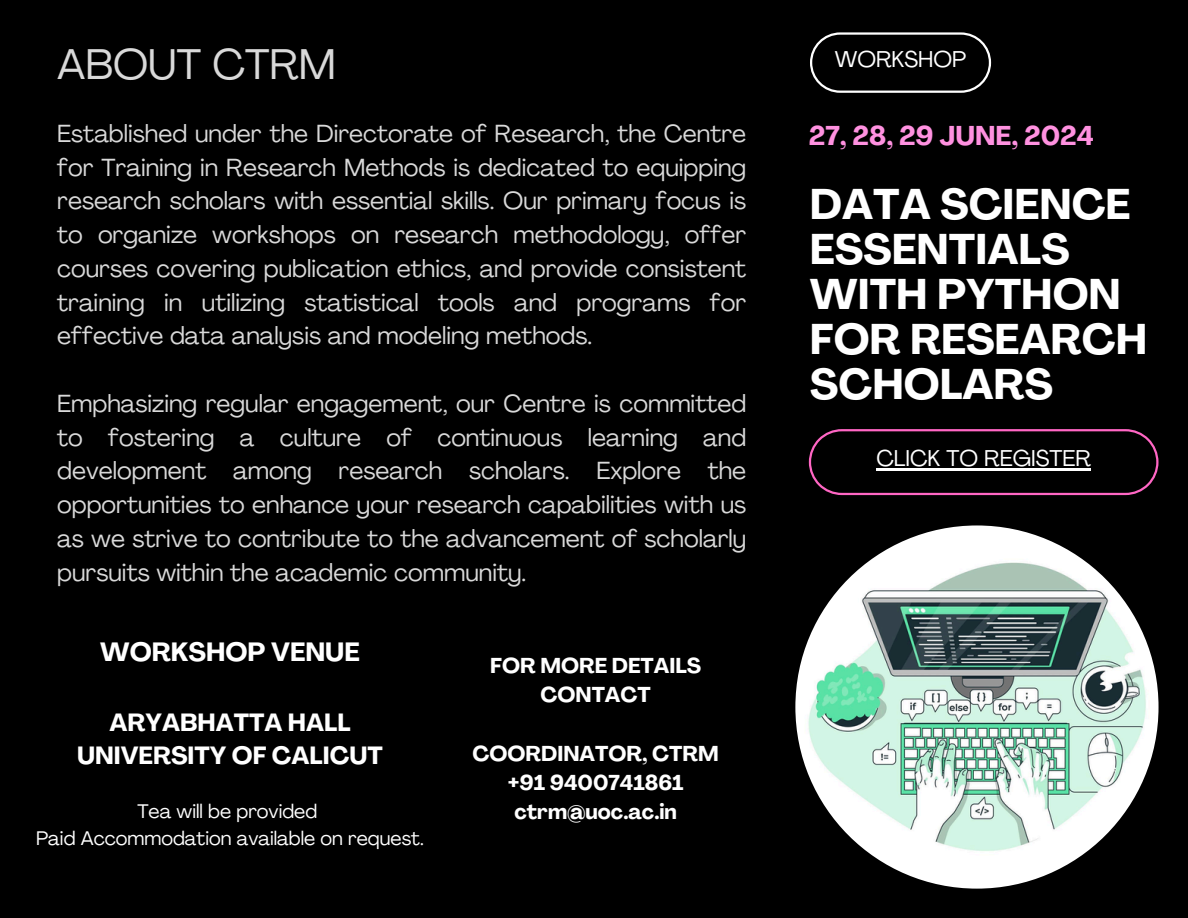
<style>
.page{position:relative;width:1188px;height:918px;background:#000}
.page>*{position:absolute;margin:0;border:0;box-sizing:border-box;transform-origin:0 0}
.t1{font:700 42.3px/45px "Agrandir";color:#fff}
.t2{font:42.3px "Agrandir";color:#d9d9d9}
.t3{font:700 26.85px "Agrandir";color:#ff91e0}
.t4{font:700 26.1px "Agrandir";color:#fff}
.t5{font:700 24.6px/33.8px "Agrandir";color:#fff;text-align:center}
.t6{font:24.45px/33.8px "Agrandir";color:#d9d9d9;text-align:justify}
.t7{font:22.5px "Agrandir";color:#fff}
.t8{font:700 21.3px/29.2px "Agrandir";color:#fff;text-align:center}
.t9{font:19.5px "Agrandir";color:#fff}
</style>
<div class="page">
<svg style="left:810px;top:32px;width:181px;height:61px"></svg>
<svg style="left:809px;top:429px;width:350px;height:66px"></svg>
<hr style="left:876px;top:468px;width:215px;height:3px;background:#fff">
<img style="left:795px;top:525px;width:364px;height:364px;border-radius:50%">
<h3 class="t2" style="left:57px;top:47px;width:280px">ABOUT CTRM</h3>
<p class="t6" style="left:57px;top:119px;width:691px">Established under the Directorate of Research, the Centre for Training in Research Methods is dedicated to equipping research scholars with essential skills. Our primary focus is to organize workshops on research methodology, offer courses covering publication ethics, and provide consistent training in utilizing statistical tools and programs for effective data analysis and modeling methods.</p>
<p class="t6" style="left:57px;top:389px;width:691px">Emphasizing regular engagement, our Centre is committed to fostering a culture of continuous learning and development among research scholars. Explore the opportunities to enhance your research capabilities with us as we strive to contribute to the advancement of scholarly pursuits within the academic community.</p>
<h6 class="t4" style="left:100px;top:641px;width:261px">WORKSHOP VENUE</h6>
<h3 class="t5" style="left:77px;top:708px;width:307px">ARYABHATTA HALL<br>UNIVERSITY OF CALICUT</h3>
<h1 class="t9" style="left:137px;top:804px;width:181px">Tea will be provided</h1>
<h6 class="t9" style="left:36px;top:831px;width:389px">Paid Accommodation available on request.</h6>
<h5 class="t8" style="left:490px;top:653px;width:212px">FOR MORE DETAILS<br>CONTACT</h5>
<p class="t8" style="left:473px;top:741px;width:248px">COORDINATOR, CTRM</p>
<p class="t8" style="left:508px;top:770px;width:177px">+91 9400741861</p>
<p class="t8" style="left:514px;top:800px;width:164px">ctrm@uoc.ac.in</p>
<h2 class="t7" style="left:835px;top:50px;width:133px">WORKSHOP</h2>
<p class="t3" style="left:809px;top:125px;width:287px">27, 28, 29 JUNE, 2024</p>
<h3 class="t1" style="left:810px;top:186px;width:339px">DATA SCIENCE<br>ESSENTIALS<br>WITH PYTHON<br>FOR RESEARCH<br>SCHOLARS</h3>
<h4 class="t7" style="left:876px;top:449px;width:216px">CLICK TO REGISTER</h4>
</div>
